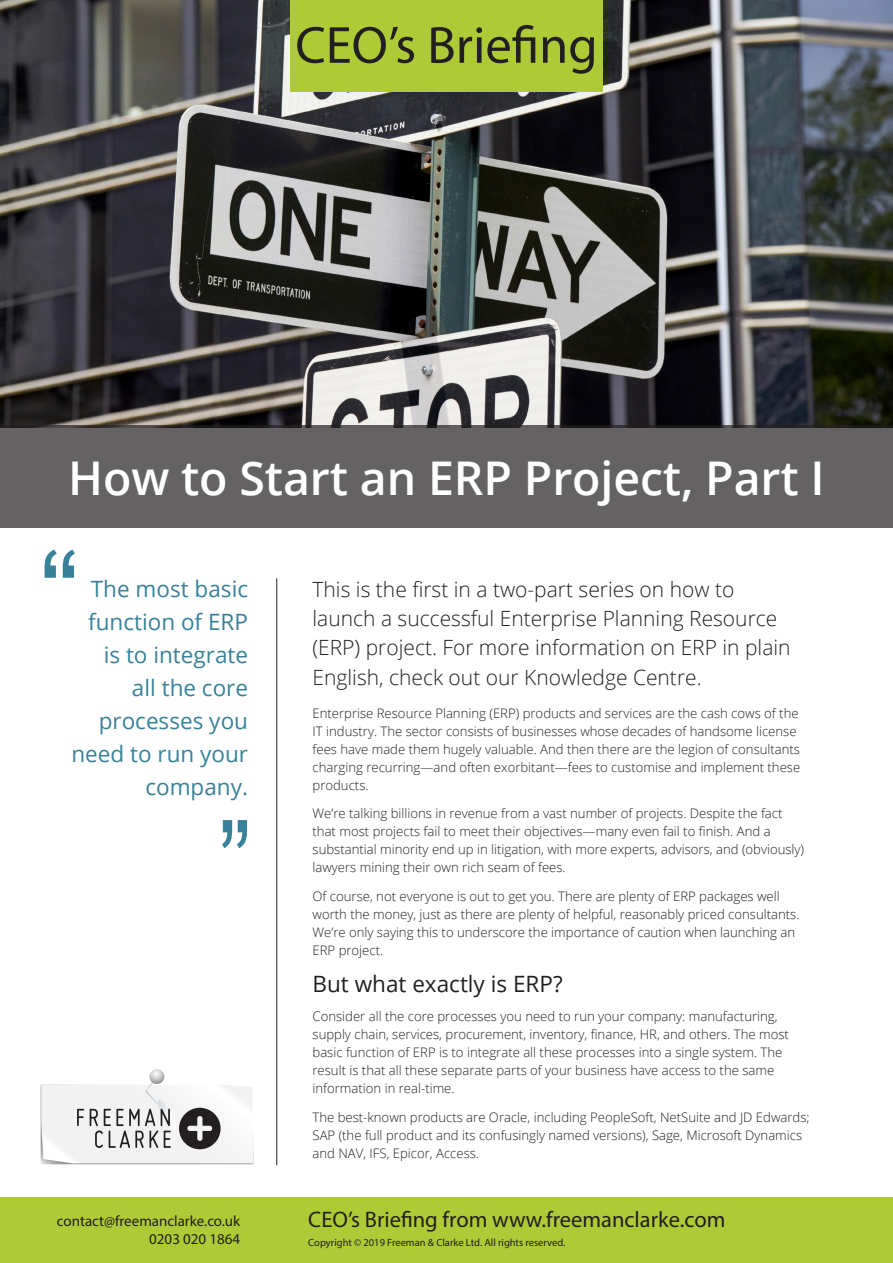
<style>
.page{position:relative;width:893px;height:1263px;background:#fff}
.page>*{position:absolute;margin:0;border:0;box-sizing:border-box;transform-origin:0 0}
.t1{font:120px "Arial Narrow";color:#388199}
.t2{font:120px "Arial";color:#388199}
.body_copy{font:52.5px "Myriad Pro";color:#231f20}
.t3{font:600 46.5px "Open Sans";letter-spacing:-.005em;color:#fff}
.Pull_quote{font:22.5px/33px "Open Sans";color:#388199;text-align:right}
.t4{font:22.5px "Myriad Pro";color:#231f20}
.Sub_heading{font:22.5px "Open Sans";color:#231f20}
.Intro_paragraph{font:300 21px/29.2px "Open Sans";color:#231f20}
.t5{font:15px/18px "Myriad Pro";color:#231f20;text-align:right}
.body_copy-2{font:300 13.2px/18px "Open Sans";color:#231f20}
.t6{font:10.5px "Myriad Pro";color:#231f20}
</style>
<div class="page">
<div style="left:0;top:1197px;width:893px;height:66px;background:#aeca36"></div>
<svg style="left:149px;top:1069px;width:15px;height:15px"></svg>
<svg style="left:41px;top:1075px;width:212px;height:89px"></svg>
<img style="left:0;top:0;width:893px;height:425px">
<div style="left:0;top:425px;width:893px;height:102px;background:#656263"></div>
<hr style="left:276px;top:578px;width:1px;height:587px;background:#231f20">
<div style="left:290px;top:0;width:313px;height:91px;background:#aeca36"></div>
<p class="body_copy" style="left:295px;top:13px;width:304px">CEO’s Briefing</p>
<p class="t3" style="left:68px;top:446px;width:758px">How to Start an ERP Project, Part I</p>
<p class="t2" style="left:40px;top:512px;width:41px">“</p>
<p class="Pull_quote" style="left:71px;top:572px;width:178px">The most basic function of ERP is to integrate<br>all the core processes you need to run your company.</p>
<p class="t1" style="left:219px;top:776px;width:34px">”</p>
<p class="Intro_paragraph" style="left:313px;top:574px;width:480px">This is the first in a two-part series on how to launch a successful Enterprise Planning Resource (ERP) project. For more information on ERP in plain English, check out our Knowledge Centre.</p>
<p class="body_copy-2" style="left:313px;top:703px;width:489px">Enterprise Resource Planning (ERP) products and services are the cash cows of the IT industry. The sector consists of businesses whose decades of handsome license fees have made them hugely valuable. And then there are the legion of consultants charging recurring—and often exorbitant—fees to customise and implement these products.</p>
<p class="body_copy-2" style="left:313px;top:804px;width:493px">We’re talking billions in revenue from a vast number of projects. Despite the fact that most projects fail to meet their objectives—many even fail to finish. And a substantial minority end up in litigation, with more experts, advisors, and (obviously) lawyers mining their own rich seam of fees.</p>
<p class="body_copy-2" style="left:313px;top:887px;width:488px">Of course, not everyone is out to get you. There are plenty of ERP packages well worth the money, just as there are plenty of helpful, reasonably priced consultants.<br>We’re only saying this to underscore the importance of caution when launching an ERP project.</p>
<p class="Sub_heading" style="left:313px;top:968px;width:252px">But what exactly is ERP?</p>
<p class="body_copy-2" style="left:313px;top:1007px;width:478px">Consider all the core processes you need to run your company: manufacturing, supply chain, services, procurement, inventory, finance, HR, and others. The most basic function of ERP is to integrate all these processes into a single system. The result is that all these separate parts of your business have access to the same information in real-time.</p>
<p class="body_copy-2" style="left:313px;top:1108px;width:499px">The best-known products are Oracle, including PeopleSoft, NetSuite and JD Edwards;<br>SAP (the full product and its confusingly named versions), Sage, Microsoft Dynamics and NAV, IFS, Epicor, Access.</p>
<p class="t5" style="left:57px;top:1212px;width:185px">contact@freemanclarke.co.uk<br>0203 020 1864</p>
<h3 class="t4" style="left:308px;top:1205px;width:419px">CEO’s Briefing from www.freemanclarke.com</h3>
<p class="t6" style="left:308px;top:1236px;width:259px">Copyright © 2019 Freeman &amp; Clarke Ltd. All rights reserved.</p>
</div>
